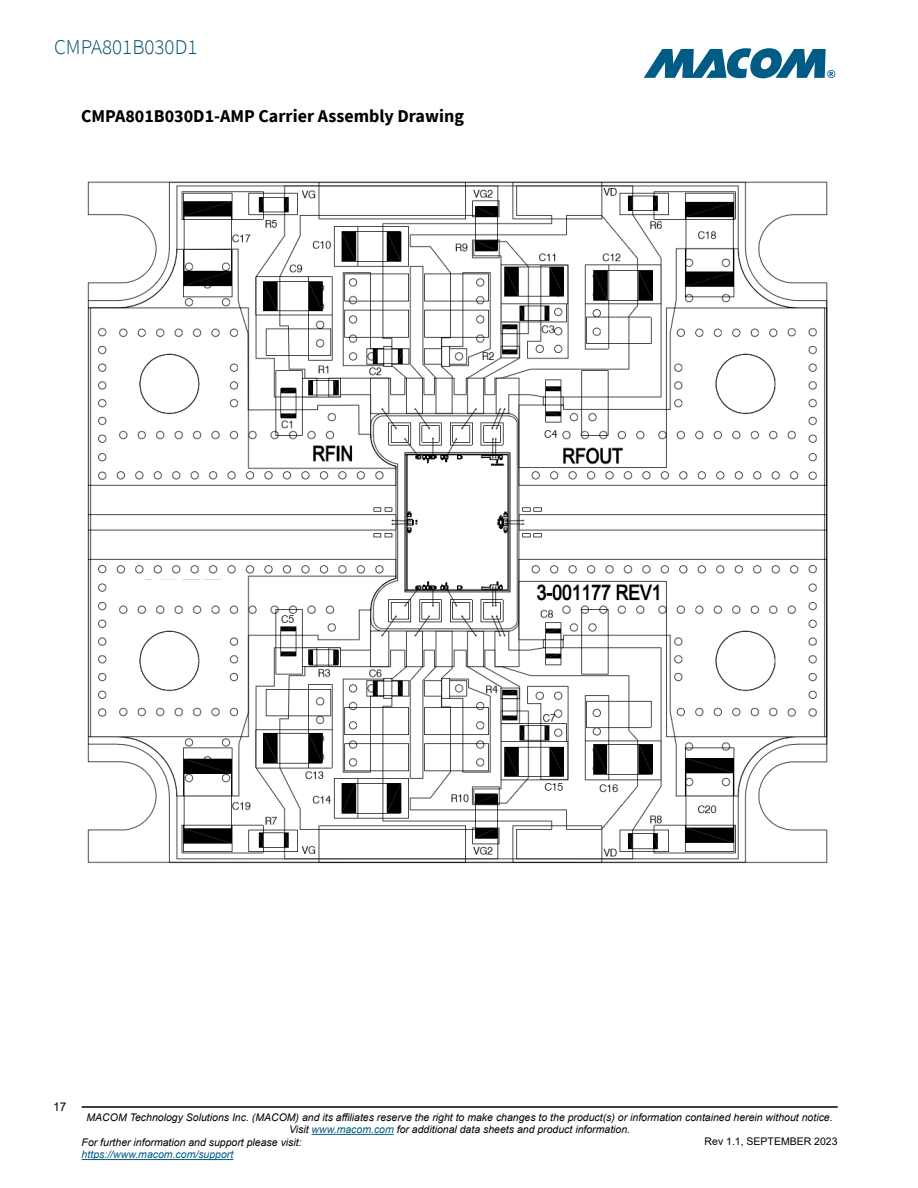
<style>
.page{position:relative;width:918px;height:1188px;background:#fff}
.page>*{position:absolute;margin:0;border:0;box-sizing:border-box;transform-origin:0 0}
.t1{font:300 21px "Source Sans Pro";color:#004f72}
.t2{font:700 18px "Source Sans Pro";color:#000}
.t3{font:12px "Arial";color:#000}
.t4{font:italic 10.5px "Arial";color:#000}
.t5{font:italic 10.5px "Arial";color:#005a84}
.t6{font:10.5px "Arial";color:#000}
.s1{color:#005a84}
</style>
<div class="page">
<svg style="left:644px;top:48px;width:191px;height:30px"></svg>
<hr style="left:82px;top:1106px;width:756px;height:2px;background:#000">
<hr style="left:312px;top:1134px;width:82px;height:1px;background:#005a84">
<hr style="left:82px;top:1159px;width:151px;height:1px;background:#005a84">
<img style="left:87px;top:181px;width:741px;height:683px">
<div style="left:147px;top:442px;width:60px;height:28px;background:#fff"></div>
<div style="left:131px;top:580px;width:108px;height:22px;background:#fff"></div>
<h1 class="t1" style="left:54px;top:34px;width:145px">CMPA801B030D1</h1>
<h2 class="t2" style="left:81px;top:103px;width:384px">CMPA801B030D1-AMP Carrier Assembly Drawing</h2>
<p class="t3" style="left:53px;top:1099px;width:15px">17</p>
<p class="t4" style="left:87px;top:1110px;width:748px">MACOM Technology Solutions Inc. (MACOM) and its affiliates reserve the right to make changes to the product(s) or information contained herein without notice.</p>
<p class="t4" style="left:289px;top:1123px;width:343px">Visit <span class="s1">www.macom.com</span> for additional data sheets and product information.</p>
<p class="t4" style="left:82px;top:1135px;width:222px">For further information and support please visit:</p>
<p class="t5" style="left:82px;top:1148px;width:153px">https://www.macom.com/support</p>
<p class="t6" style="left:705px;top:1134px;width:135px">Rev 1.1, SEPTEMBER 2023</p>
</div>
